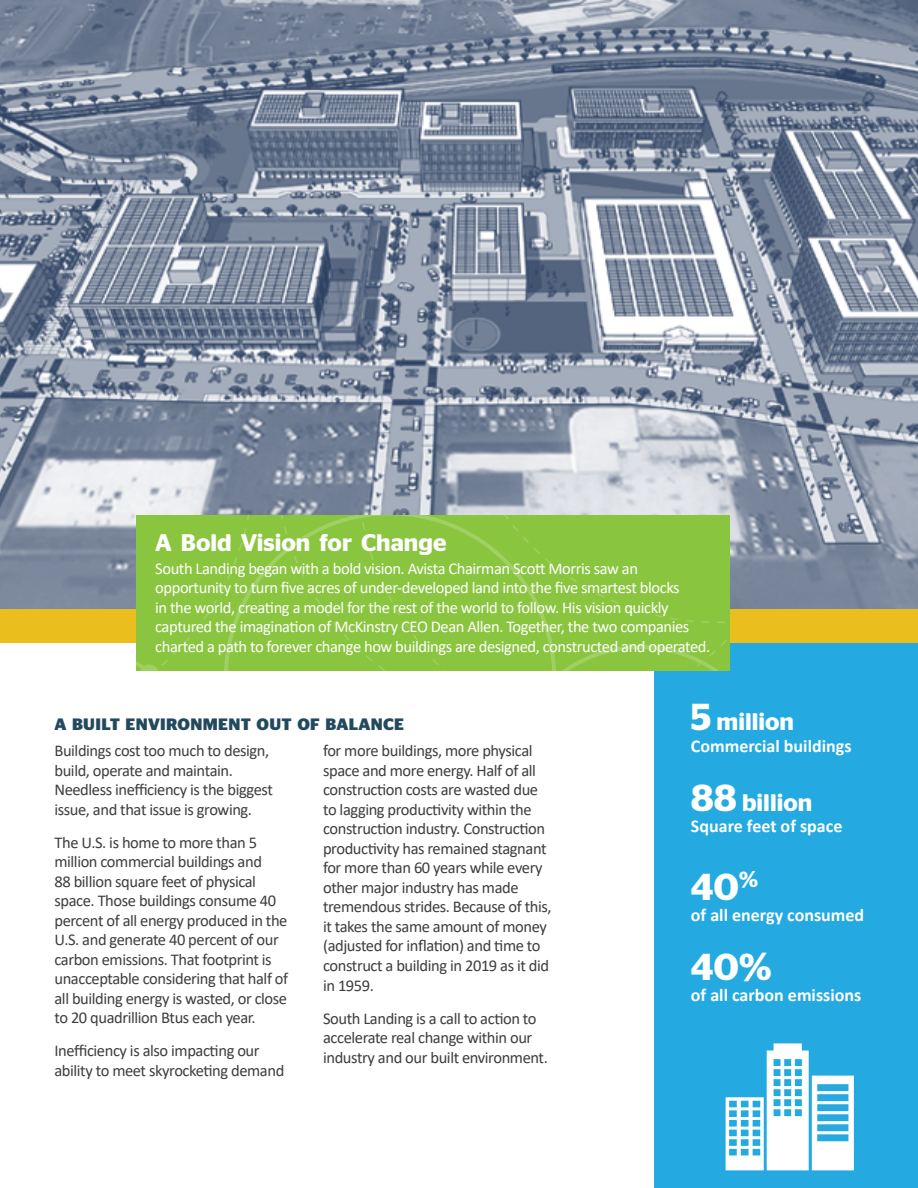
<style>
.page{position:relative;width:918px;height:1188px;background:#fff}
.page>*{position:absolute;margin:0;border:0;box-sizing:border-box;transform-origin:0 0}
.t1{font:600 37.5px "Stag Sans";color:#fff}
.t2{font:600 24px "Stag Sans";color:#fff}
.t3{font:700 18px "Calibri";color:#fff}
.t4{font:16.5px/19.5px "Calibri";letter-spacing:-.025em;color:#3e3e3f}
.t5{font:16.5px/19.5px "Calibri";letter-spacing:-.025em;color:#fff}
.t6{font:700 16.5px/26.2px "Stag Sans";letter-spacing:.02em;color:#23495e}
.s1{font-family:"Calibri";font-weight:400;color:#3e3e3f}
.s2{font-size:37.5px}
</style>
<div class="page">
<div style="left:655px;top:643px;width:263px;height:545px;background:#24aae1"></div>
<img style="left:0;top:0;width:918px;height:639px">
<svg style="left:726px;top:1043px;width:128px;height:127px"></svg>
<div style="left:1px;top:609px;width:917px;height:34px;background:#eabe1d"></div>
<div style="left:254px;top:516px;width:106px;height:155px;background:#8ac53f"></div>
<div style="left:360px;top:516px;width:370px;height:155px;background:#8ac53f"></div>
<div style="left:136px;top:516px;width:118px;height:155px;background:#8ac53f"></div>
<p class="t2" style="left:155px;top:529px;width:293px">A Bold Vision for Change</p>
<p class="t5" style="left:155px;top:558px;width:557px">South Landing began with a bold vision. Avista Chairman Scott Morris saw an opportunity to turn five acres of under-developed land into the five smartest blocks<br>in the world, creating a model for the rest of the world to follow. His vision quickly captured the imagination of McKinstry CEO Dean Allen. Together, the two companies charted a path to forever change how buildings are designed, constructed and operated.</p>
<p class="t6" style="left:54px;top:711px;width:351px">A BUILT ENVIRONMENT OUT OF BALANCE<br><span class="s1">Buildings cost too much to design,</span></p>
<p class="t4" style="left:54px;top:760px;width:220px">build, operate and maintain.<br>Needless inefficiency is the biggest issue, and that issue is growing.</p>
<p class="t4" style="left:54px;top:832px;width:235px">The U.S. is home to more than 5 million commercial buildings and<br>88 billion square feet of physical space. Those buildings consume 40 percent of all energy produced in the U.S. and generate 40 percent of our carbon emissions. That footprint is unacceptable considering that half of all building energy is wasted, or close to 20 quadrillion Btus each year.</p>
<p class="t4" style="left:54px;top:1041px;width:231px">Inefficiency is also impacting our ability to meet skyrocketing demand</p>
<p class="t4" style="left:323px;top:741px;width:230px">for more buildings, more physical space and more energy. Half of all construction costs are wasted due to lagging productivity within the construction industry. Construction productivity has remained stagnant for more than 60 years while every other major industry has made tremendous strides. Because of this, it takes the same amount of money (adjusted for inflation) and time to construct a building in 2019 as it did in 1959.</p>
<p class="t4" style="left:323px;top:1008px;width:226px">South Landing is a call to action to accelerate real change within our industry and our built environment.</p>
<p class="t2" style="left:691px;top:708px;width:105px"><span class="s2">5</span> million</p>
<p class="t3" style="left:691px;top:733px;width:162px">Commercial buildings</p>
<p class="t2" style="left:691px;top:788px;width:123px"><span class="s2">88</span> billion</p>
<p class="t3" style="left:691px;top:813px;width:153px">Square feet of space</p>
<p class="t1" style="left:691px;top:865px;width:68px">40<sup>%</sup></p>
<p class="t3" style="left:691px;top:903px;width:175px">of all energy consumed</p>
<p class="t1" style="left:691px;top:945px;width:82px">40%</p>
<p class="t3" style="left:691px;top:983px;width:172px">of all carbon emissions</p>
</div>
